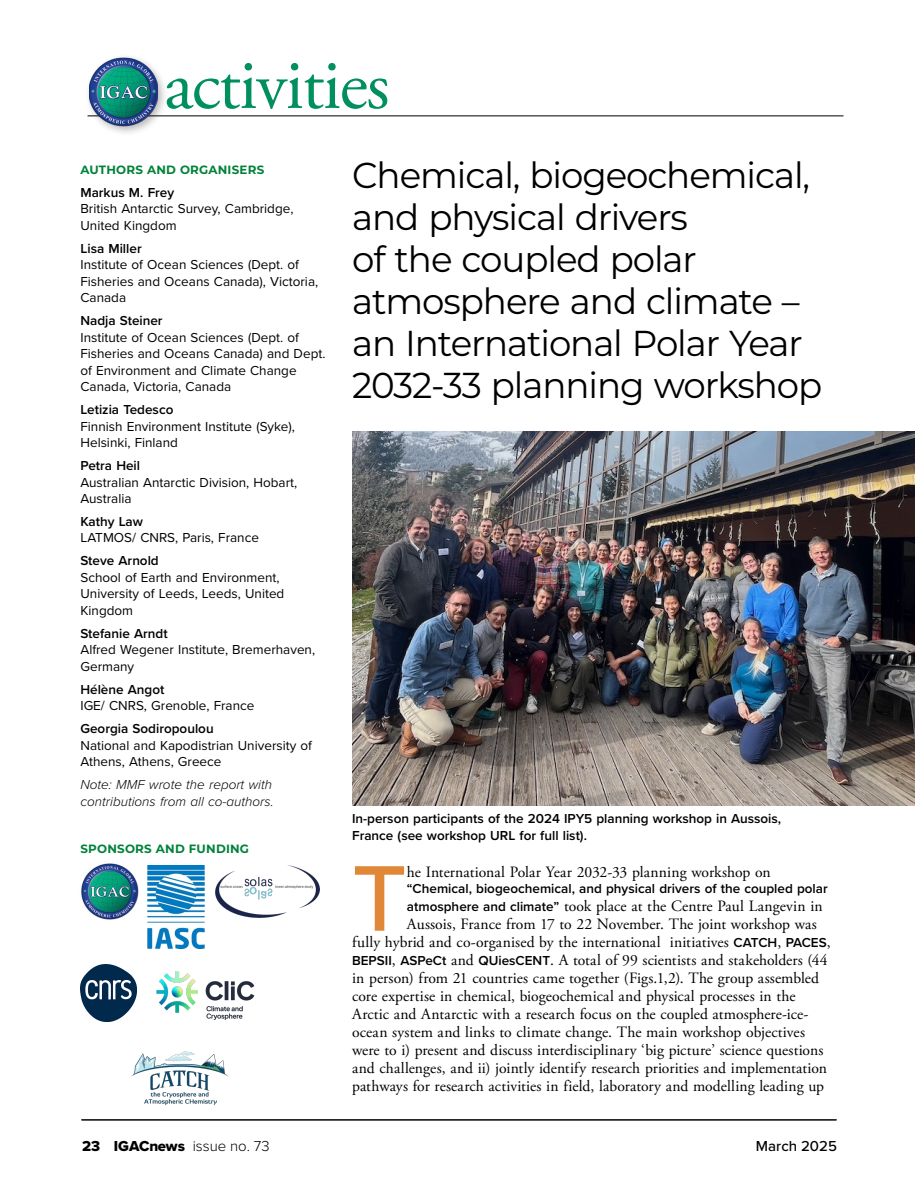
<style>
.page{position:relative;width:918px;height:1188px;background:#fff}
.page>*{position:absolute;margin:0;border:0;box-sizing:border-box;transform-origin:0 0}
.IGAC_text{font:500 96.75px "Proxima Nova";color:#e08738}
.IGAC_text-2{font:72px "Adobe Garamond Pro";letter-spacing:-.02em;color:#00905e}
.Heading_1{font:36px/42px "Montserrat";letter-spacing:-.03em;color:#000}
.IGAC_text-3{font:15.75px "Adobe Garamond Pro";letter-spacing:.005em;color:#000}
.t1{font:15px "Proxima Nova Extrabld";color:#000}
.t2{font:500 15px "Proxima Nova";color:#000}
.IGAC_text-4{font:13.5px/16.5px "Proxima Nova";color:#000}
.captions{font:600 13.5px/16.5px "Proxima Nova";color:#000}
.IGAC_text-5{font:600 13.5px "Proxima Nova";color:#000}
.IGAC_text-6{font:italic 300 13.5px/16.5px "Proxima Nova";color:#000}
.IGAC_text-7{font:700 12px "Montserrat";letter-spacing:.02em;color:#008239}
.s1{font-weight:600}
.s2{font-family:"Proxima Nova";font-weight:600;font-size:13.5px}
.s3{font-family:"Proxima Nova";font-weight:300}
</style>
<div class="page">
<hr style="left:82px;top:1120px;width:755px;height:1px;background:#000">
<hr style="left:81px;top:1120px;width:755px;height:1px;background:#000">
<img style="left:81px;top:863px;width:58px;height:57px">
<img style="left:148px;top:865px;width:57px;height:84px">
<img style="left:216px;top:865px;width:103px;height:53px">
<img style="left:80px;top:965px;width:57px;height:56px">
<img style="left:156px;top:971px;width:99px;height:49px">
<img style="left:131px;top:1051px;width:97px;height:54px">
<img style="left:352px;top:431px;width:562px;height:374px">
<hr style="left:88px;top:115px;width:756px;height:1px;background:#000">
<div style="left:85px;top:53px;width:84px;height:84px;background:#000;opacity:.3"></div>
<img style="left:89px;top:57px;width:69px;height:70px">
<p class="IGAC_text-2" style="left:164px;top:42px;width:227px">activities</p>
<p class="IGAC_text-7" style="left:80px;top:161px;width:185px">AUTHORS AND ORGANISERS</p>
<p class="IGAC_text-4" style="left:80px;top:183px;width:214px"><span class="s1">Markus M. Frey<br></span>British Antarctic Survey, Cambridge,<br>United Kingdom</p>
<p class="IGAC_text-4" style="left:80px;top:239px;width:239px"><span class="s1">Lisa Miller<br></span>Institute of Ocean Sciences (Dept. of<br>Fisheries and Oceans Canada), Victoria,<br>Canada</p>
<p class="IGAC_text-4" style="left:80px;top:312px;width:247px"><span class="s1">Nadja Steiner<br></span>Institute of Ocean Sciences (Dept. of<br>Fisheries and Oceans Canada) and Dept. of Environment and Climate Change<br>Canada, Victoria, Canada</p>
<p class="IGAC_text-4" style="left:80px;top:401px;width:216px"><span class="s1">Letizia Tedesco<br></span>Finnish Environment Institute (Syke),<br>Helsinki, Finland</p>
<p class="IGAC_text-4" style="left:80px;top:457px;width:218px"><span class="s1">Petra Heil<br></span>Australian Antarctic Division, Hobart,<br>Australia</p>
<p class="IGAC_text-4" style="left:80px;top:513px;width:180px"><span class="s1">Kathy Law<br></span>LATMOS/ CNRS, Paris, France</p>
<p class="IGAC_text-4" style="left:80px;top:552px;width:205px"><span class="s1">Steve Arnold<br></span>School of Earth and Environment,<br>University of Leeds, Leeds, United<br>Kingdom</p>
<p class="IGAC_text-4" style="left:80px;top:625px;width:236px"><span class="s1">Stefanie Arndt<br></span>Alfred Wegener Institute, Bremerhaven,<br>Germany</p>
<p class="IGAC_text-4" style="left:80px;top:681px;width:175px"><span class="s1">Hélène Angot<br></span>IGE/ CNRS, Grenoble, France</p>
<p class="IGAC_text-4" style="left:80px;top:720px;width:233px"><span class="s1">Georgia Sodiropoulou<br></span>National and Kapodistrian University of<br>Athens, Athens, Greece</p>
<p class="IGAC_text-6" style="left:80px;top:776px;width:195px">Note: MMF wrote the report with contributions from all co-authors.</p>
<p class="IGAC_text-7" style="left:80px;top:840px;width:170px">SPONSORS AND FUNDING</p>
<p class="Heading_1" style="left:352px;top:153px;width:472px">Chemical, biogeochemical, and physical drivers<br>of the coupled polar atmosphere and climate – an International Polar Year<br>2032-33 planning workshop</p>
<p class="captions" style="left:352px;top:810px;width:431px">In-person participants of the 2024 IPY5 planning workshop in Aussois,<br>France (see workshop URL for full list).</p>
<p class="IGAC_text" style="left:352px;top:826px;width:56px">T</p>
<p class="IGAC_text-3" style="left:407px;top:862px;width:365px">he International Polar Year 2032-33 planning workshop on</p>
<p class="IGAC_text-5" style="left:407px;top:879px;width:422px">“Chemical, biogeochemical, and physical drivers of the coupled polar</p>
<p class="IGAC_text-3" style="left:407px;top:897px;width:417px"><span class="s2">atmosphere and climate”</span> took place at the Centre Paul Langevin in</p>
<p class="IGAC_text-3" style="left:407px;top:915px;width:411px">Aussois, France from 17 to 22 November. The joint workshop was</p>
<p class="IGAC_text-3" style="left:352px;top:933px;width:480px">fully hybrid and co-organised by the international initiatives <span class="s2">CATCH</span>, <span class="s2">PACES</span>,</p>
<p class="IGAC_text-3" style="left:352px;top:951px;width:477px"><span class="s2">BEPSII</span>, <span class="s2">ASPeCt</span> and <span class="s2">QUiesCENT</span>. A total of 99 scientists and stakeholders (44</p>
<p class="IGAC_text-3" style="left:352px;top:969px;width:468px">in person) from 21 countries came together (Figs.1,2). The group assembled</p>
<p class="IGAC_text-3" style="left:352px;top:987px;width:445px">core expertise in chemical, biogeochemical and physical processes in the</p>
<p class="IGAC_text-3" style="left:352px;top:1005px;width:458px">Arctic and Antarctic with a research focus on the coupled atmosphere-ice-</p>
<p class="IGAC_text-3" style="left:352px;top:1023px;width:454px">ocean system and links to climate change. The main workshop objectives</p>
<p class="IGAC_text-3" style="left:352px;top:1041px;width:473px">were to i) present and discuss interdisciplinary ‘big picture’ science questions</p>
<p class="IGAC_text-3" style="left:352px;top:1059px;width:476px">and challenges, and ii) jointly identify research priorities and implementation</p>
<p class="IGAC_text-3" style="left:352px;top:1077px;width:474px">pathways for research activities in field, laboratory and modelling leading up</p>
<p class="t1" style="left:82px;top:1134px;width:189px">23 IGACnews <span class="s3">issue no. 73</span></p>
<p class="t2" style="left:756px;top:1134px;width:82px">March 2025</p>
</div>
